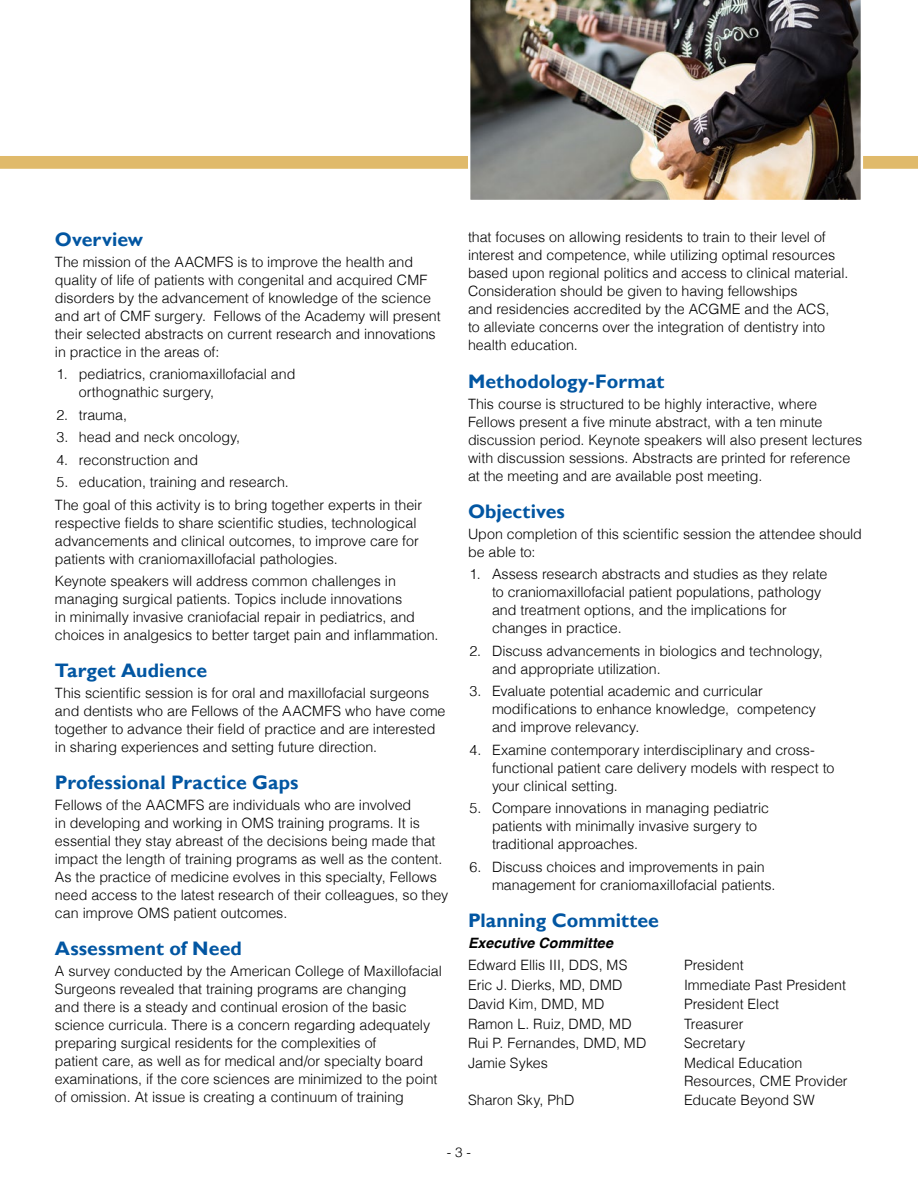
<style>
.page{position:relative;width:918px;height:1188px;background:#fff}
.page>*{position:absolute;margin:0;border:0;box-sizing:border-box;transform-origin:0 0}
.Subhead{font:700 19.5px "Gill Sans";letter-spacing:.005em;color:#0256a2}
.body{font:300 14.25px/18px "Helvetica";letter-spacing:-.005em;color:#000}
.body-2{font:italic 700 14.25px "Helvetica";letter-spacing:.005em;color:#000}
.t1{font:300 13.5px "Helvetica";color:#000}
</style>
<div class="page">
<svg style="left:0;top:156px;width:918px;height:13px;background:#e0bb6d"></svg>
<img style="left:468px;top:0;width:395px;height:200px">
<p class="Subhead" style="left:55px;top:227px;width:90px">Overview</p>
<p class="body" style="left:55px;top:252px;width:387px">The mission of the AACMFS is to improve the health and quality of life of patients with congenital and acquired CMF disorders by the advancement of knowledge of the science and art of CMF surgery. Fellows of the Academy will present their selected abstracts on current research and innovations in practice in the areas of:</p>
<p class="body" style="left:79px;top:364px;width:218px;text-indent:-22px">1. pediatrics, craniomaxillofacial and orthognathic surgery,</p>
<p class="body" style="left:56px;top:405px;width:72px">2. trauma,</p>
<p class="body" style="left:56px;top:427px;width:185px">3. head and neck oncology,</p>
<p class="body" style="left:56px;top:450px;width:143px">4. reconstruction and</p>
<p class="body" style="left:56px;top:472px;width:234px">5. education, training and research.</p>
<p class="body" style="left:55px;top:495px;width:369px">The goal of this activity is to bring together experts in their respective fields to share scientific studies, technological advancements and clinical outcomes, to improve care for patients with craniomaxillofacial pathologies.</p>
<p class="body" style="left:55px;top:571px;width:385px">Keynote speakers will address common challenges in managing surgical patients. Topics include innovations<br>in minimally invasive craniofacial repair in pediatrics, and choices in analgesics to better target pain and inflammation.</p>
<p class="Subhead" style="left:55px;top:659px;width:154px">Target Audience</p>
<p class="body" style="left:55px;top:683px;width:392px">This scientific session is for oral and maxillofacial surgeons and dentists who are Fellows of the AACMFS who have come together to advance their field of practice and are interested in sharing experiences and setting future direction.</p>
<p class="Subhead" style="left:55px;top:771px;width:245px">Professional Practice Gaps</p>
<p class="body" style="left:55px;top:795px;width:395px">Fellows of the AACMFS are individuals who are involved<br>in developing and working in OMS training programs. It is essential they stay abreast of the decisions being made that impact the length of training programs as well as the content.<br>As the practice of medicine evolves in this specialty, Fellows need access to the latest research of their colleagues, so they can improve OMS patient outcomes.</p>
<p class="Subhead" style="left:55px;top:937px;width:189px">Assessment of Need</p>
<p class="body" style="left:55px;top:961px;width:389px">A survey conducted by the American College of Maxillofacial Surgeons revealed that training programs are changing<br>and there is a steady and continual erosion of the basic science curricula. There is a concern regarding adequately preparing surgical residents for the complexities of<br>patient care, as well as for medical and/or specialty board examinations, if the core sciences are minimized to the point of omission. At issue is creating a continuum of training</p>
<p class="body" style="left:468px;top:227px;width:382px">that focuses on allowing residents to train to their level of interest and competence, while utilizing optimal resources based upon regional politics and access to clinical material.<br>Consideration should be given to having fellowships<br>and residencies accredited by the ACGME and the ACS,<br>to alleviate concerns over the integration of dentistry into health education.</p>
<p class="Subhead" style="left:468px;top:369px;width:198px">Methodology-Format</p>
<p class="body" style="left:468px;top:393px;width:396px">This course is structured to be highly interactive, where Fellows present a five minute abstract, with a ten minute discussion period. Keynote speakers will also present lectures with discussion sessions. Abstracts are printed for reference at the meeting and are available post meeting.</p>
<p class="Subhead" style="left:468px;top:499px;width:98px">Objectives</p>
<p class="body" style="left:468px;top:524px;width:395px">Upon completion of this scientific session the attendee should be able to:</p>
<p class="body" style="left:492px;top:564px;width:337px;text-indent:-22px">1. Assess research abstracts and studies as they relate to craniomaxillofacial patient populations, pathology and treatment options, and the implications for changes in practice.</p>
<p class="body" style="left:492px;top:641px;width:332px;text-indent:-22px">2. Discuss advancements in biologics and technology, and appropriate utilization.</p>
<p class="body" style="left:492px;top:681px;width:325px;text-indent:-22px">3. Evaluate potential academic and curricular modifications to enhance knowledge, competency and improve relevancy.</p>
<p class="body" style="left:492px;top:740px;width:344px;text-indent:-22px">4. Examine contemporary interdisciplinary and cross&shy;functional patient care delivery models with respect to your clinical setting.</p>
<p class="body" style="left:492px;top:798px;width:279px;text-indent:-22px">5. Compare innovations in managing pediatric patients with minimally invasive surgery to traditional approaches.</p>
<p class="body" style="left:492px;top:857px;width:285px;text-indent:-22px">6. Discuss choices and improvements in pain management for craniomaxillofacial patients.</p>
<p class="Subhead" style="left:468px;top:908px;width:192px">Planning Committee</p>
<p class="body-2" style="left:468px;top:931px;width:147px">Executive Committee</p>
<p class="body" style="left:468px;top:955px;width:161px">Edward Ellis III, DDS, MS</p>
<p class="body" style="left:684px;top:955px;width:61px">President</p>
<p class="body" style="left:468px;top:975px;width:156px">Eric J. Dierks, MD, DMD</p>
<p class="body" style="left:684px;top:975px;width:164px">Immediate Past President</p>
<p class="body" style="left:468px;top:994px;width:138px">David Kim, DMD, MD</p>
<p class="body" style="left:684px;top:994px;width:97px">President Elect</p>
<p class="body" style="left:468px;top:1014px;width:165px">Ramon L. Ruiz, DMD, MD</p>
<p class="body" style="left:684px;top:1014px;width:61px">Treasurer</p>
<p class="body" style="left:468px;top:1033px;width:180px">Rui P. Fernandes, DMD, MD</p>
<p class="body" style="left:684px;top:1033px;width:63px">Secretary</p>
<p class="body" style="left:468px;top:1053px;width:81px">Jamie Sykes</p>
<p class="body" style="left:684px;top:1053px;width:165px">Medical Education<br>Resources, CME Provider</p>
<p class="body" style="left:468px;top:1090px;width:108px">Sharon Sky, PhD</p>
<p class="body" style="left:684px;top:1090px;width:132px">Educate Beyond SW</p>
<p class="t1" style="left:447px;top:1140px;width:26px">- 3 -</p>
</div>
